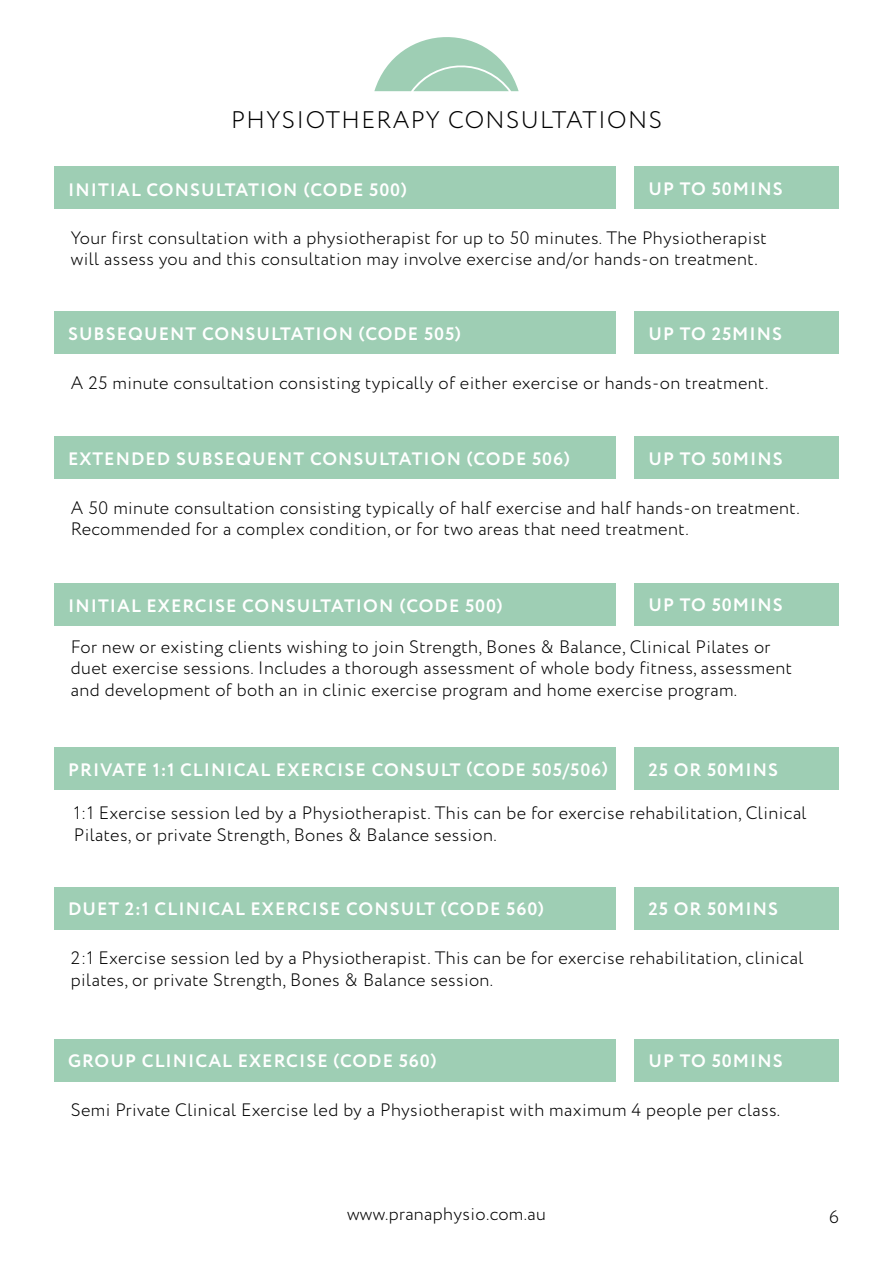
<style>
.page{position:relative;width:893px;height:1263px;background:#fff}
.page>*{position:absolute;margin:0;border:0;box-sizing:border-box;transform-origin:0 0}
.t1{font:300 24px "Circe";letter-spacing:.06em;color:#000}
.t2{font:300 18px/21.6px "Circe";letter-spacing:.02em;color:#000}
.t3{font:700 18px "Circe";letter-spacing:.06em;color:#fff}
</style>
<div class="page">
<svg style="left:374px;top:37px;width:145px;height:54px"></svg>
<div style="left:54px;top:167px;width:561px;height:42px;background:#9eceb4"></div>
<div style="left:634px;top:167px;width:205px;height:42px;background:#9eceb4"></div>
<div style="left:54px;top:583px;width:561px;height:42px;background:#9eceb4"></div>
<div style="left:634px;top:583px;width:205px;height:42px;background:#9eceb4"></div>
<div style="left:54px;top:748px;width:561px;height:42px;background:#9eceb4"></div>
<div style="left:634px;top:748px;width:205px;height:42px;background:#9eceb4"></div>
<div style="left:54px;top:887px;width:561px;height:42px;background:#9eceb4"></div>
<div style="left:634px;top:887px;width:205px;height:42px;background:#9eceb4"></div>
<div style="left:54px;top:1039px;width:561px;height:42px;background:#9eceb4"></div>
<div style="left:634px;top:1039px;width:205px;height:42px;background:#9eceb4"></div>
<div style="left:54px;top:437px;width:561px;height:42px;background:#9eceb4"></div>
<div style="left:634px;top:437px;width:205px;height:42px;background:#9eceb4"></div>
<div style="left:54px;top:312px;width:561px;height:42px;background:#9eceb4"></div>
<div style="left:634px;top:312px;width:205px;height:42px;background:#9eceb4"></div>
<h1 class="t1" style="left:231px;top:104px;width:432px">PHYSIOTHERAPY CONSULTATIONS</h1>
<p class="t3" style="left:68px;top:177px;width:340px">INITIAL CONSULTATION (CODE 500)</p>
<p class="t3" style="left:649px;top:176px;width:136px">UP TO 50MINS</p>
<p class="t2" style="left:71px;top:227px;width:697px">Your first consultation with a physiotherapist for up to 50 minutes. The Physiotherapist will assess you and this consultation may involve exercise and/or hands-on treatment.</p>
<p class="t3" style="left:68px;top:321px;width:394px">SUBSEQUENT CONSULTATION (CODE 505)</p>
<p class="t3" style="left:649px;top:321px;width:135px">UP TO 25MINS</p>
<p class="t2" style="left:71px;top:372px;width:699px">A 25 minute consultation consisting typically of either exercise or hands-on treatment.</p>
<p class="t3" style="left:68px;top:447px;width:503px">EXTENDED SUBSEQUENT CONSULTATION (CODE 506)</p>
<p class="t3" style="left:649px;top:447px;width:136px">UP TO 50MINS</p>
<p class="t2" style="left:71px;top:497px;width:730px">A 50 minute consultation consisting typically of half exercise and half hands-on treatment.<br>Recommended for a complex condition, or for two areas that need treatment.</p>
<p class="t3" style="left:68px;top:594px;width:436px">INITIAL EXERCISE CONSULTATION (CODE 500)</p>
<p class="t3" style="left:649px;top:593px;width:136px">UP TO 50MINS</p>
<p class="t2" style="left:71px;top:636px;width:723px">For new or existing clients wishing to join Strength, Bones &amp; Balance, Clinical Pilates or duet exercise sessions. Includes a thorough assessment of whole body fitness, assessment and development of both an in clinic exercise program and home exercise program.</p>
<p class="t3" style="left:68px;top:757px;width:541px">PRIVATE 1:1 CLINICAL EXERCISE CONSULT (CODE 505/506)</p>
<p class="t3" style="left:648px;top:757px;width:131px">25 OR 50MINS</p>
<p class="t2" style="left:74px;top:802px;width:734px">1:1 Exercise session led by a Physiotherapist. This can be for exercise rehabilitation, Clinical<br>Pilates, or private Strength, Bones &amp; Balance session.</p>
<p class="t3" style="left:68px;top:897px;width:477px">DUET 2:1 CLINICAL EXERCISE CONSULT (CODE 560)</p>
<p class="t3" style="left:648px;top:897px;width:131px">25 OR 50MINS</p>
<p class="t2" style="left:71px;top:948px;width:734px">2:1 Exercise session led by a Physiotherapist. This can be for exercise rehabilitation, clinical pilates, or private Strength, Bones &amp; Balance session.</p>
<p class="t3" style="left:68px;top:1049px;width:370px">GROUP CLINICAL EXERCISE (CODE 560)</p>
<p class="t3" style="left:649px;top:1049px;width:136px">UP TO 50MINS</p>
<p class="t2" style="left:71px;top:1099px;width:711px">Semi Private Clinical Exercise led by a Physiotherapist with maximum 4 people per class.</p>
<p class="t2" style="left:347px;top:1204px;width:200px">www.pranaphysio.com.au</p>
<p class="t2" style="left:829px;top:1206px;width:11px">6</p>
</div>
